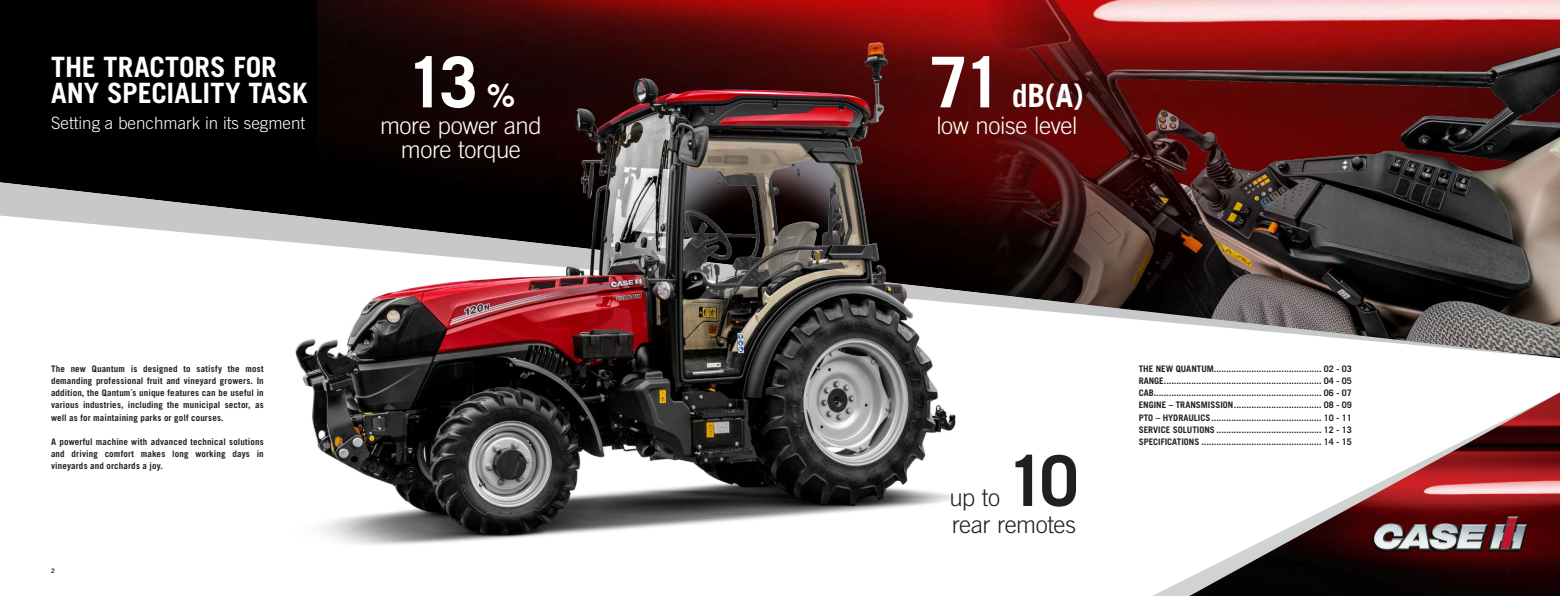
<style>
.page{position:relative;width:1560px;height:596px;background:#fff}
.page>*{position:absolute;margin:0;border:0;box-sizing:border-box;transform-origin:0 0}
.t1{font:700 70px "Trade Gothic LT Pro";color:#fff}
.t2{font:700 70px "Trade Gothic LT Pro";color:#231f20}
.t3{font:700 32px "Trade Gothic LT Pro";color:#fff}
.t4{font:700 28px/26px "Trade Gothic LT Pro";color:#fff}
.t5{font:300 24px/24px "Trade Gothic LT Pro";letter-spacing:-.02em;color:#fff;text-align:center}
.t6{font:300 24px "Trade Gothic LT Pro";letter-spacing:-.02em;color:#231f20}
.t7{font:300 17px "Trade Gothic LT Pro";color:#fff}
.t8{font:700 9px/12px "Trade Gothic LT Pro";letter-spacing:.01em;color:#231f20;text-align:justify}
.t9{font:6px "Trade Gothic LT Pro";color:#231f20}
.s1{font-size:32px}
.s2{font-size:70px}
</style>
<div class="page">
<div style="left:0;top:0;width:225px;height:182px;background:#000"></div>
<img style="left:1104px;top:0;width:455px;height:182px">
<svg style="left:0;top:182px;width:1559px;height:176px"></svg>
<img style="left:1189px;top:393px;width:370px;height:202px">
<img style="left:225px;top:0;width:879px;height:545px">
<h3 class="t4" style="left:51px;top:54px;width:258px">THE TRACTORS FOR<br>ANY SPECIALITY TASK</h3>
<h3 class="t7" style="left:51px;top:113px;width:256px">Setting a benchmark in its segment</h3>
<h1 class="t1" style="left:406px;top:39px;width:110px">13 <span class="s1">%</span></h1>
<h3 class="t5" style="left:380px;top:113px;width:163px">more power and more torque</h3>
<p class="t8" style="left:51px;top:363px;width:214px">The new Quantum is designed to satisfy the most demanding professional fruit and vineyard growers. In addition, the Qantum´s unique features can be useful in various industries, including the municipal sector, as well as for maintaining parks or golf courses.</p>
<p class="t8" style="left:51px;top:435px;width:214px">A powerful machine with advanced technical solutions and driving comfort makes long working days in vineyards and orchards a joy.</p>
<p class="t9" style="left:51px;top:566px;width:5px">2</p>
<h2 class="t3" style="left:929px;top:76px;width:155px"><span class="s2">71</span> dB(A)</h2>
<h3 class="t5" style="left:936px;top:113px;width:143px">low noise level</h3>
<h1 class="t2" style="left:1006px;top:437px;width:73px">10</h1>
<h3 class="t6" style="left:951px;top:510px;width:126px">rear remotes</h3>
<h3 class="t6" style="left:949px;top:483px;width:52px">up to</h3>
<p class="t8" style="left:1138px;top:363px;width:214px">THE NEW QUANTUM........................................... 02 - 03<br>RANGE............................................................... 04 - 05<br>CAB................................................................... 06 - 07<br>ENGINE – TRANSMISSION................................... 08 - 09<br>PTO – HYDRAULICS............................................ 10 - 11<br>SERVICE SOLUTIONS .......................................... 12 - 13<br>SPECIFICATIONS ................................................ 14 - 15</p>
</div>
